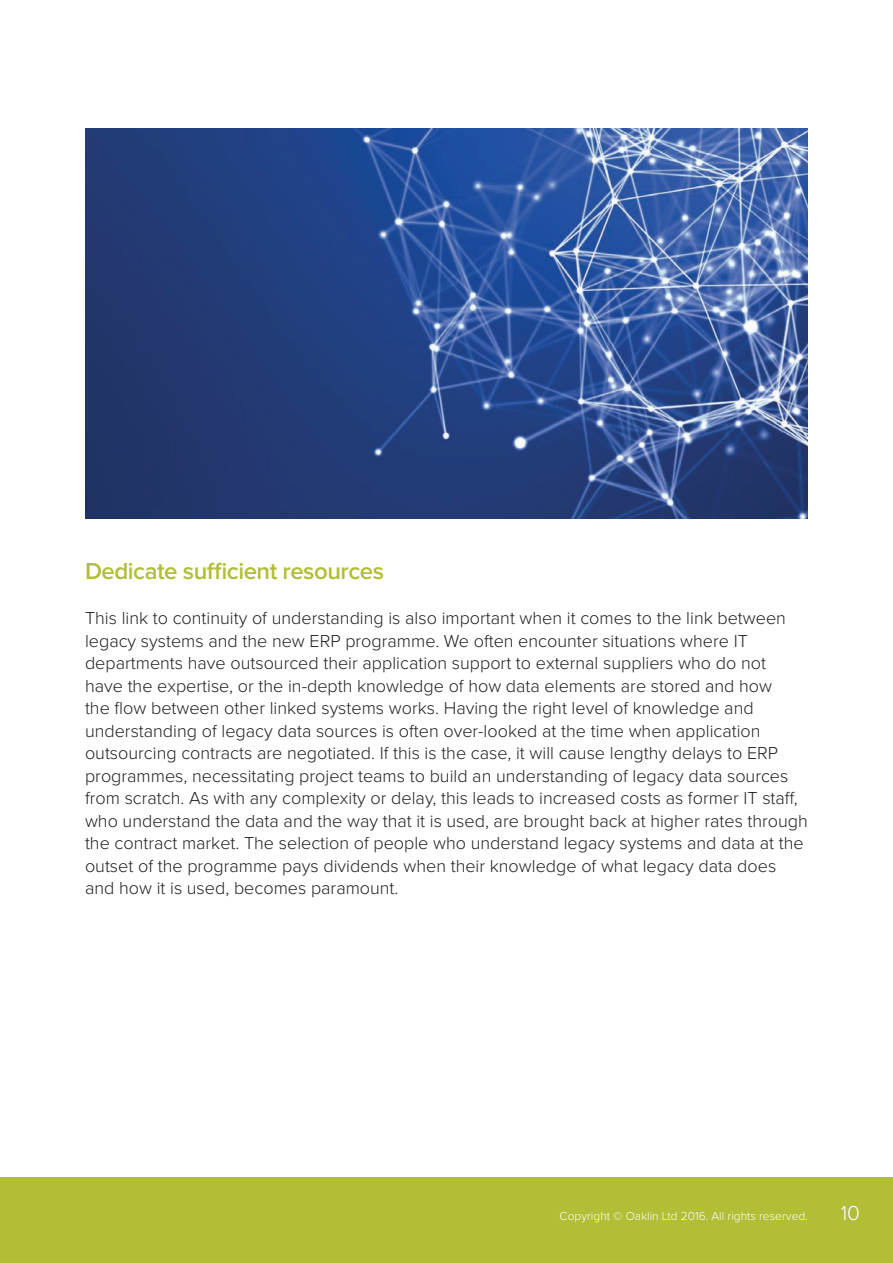
<style>
.page{position:relative;width:893px;height:1263px;background:#fff}
.page>*{position:absolute;margin:0;border:0;box-sizing:border-box;transform-origin:0 0}
.t1{font:600 24px "Proxima Nova";letter-spacing:-.02em;color:#b2be36}
.t2{font:300 21px "Proxima Nova";color:#fff}
.t3{font:300 18px/22.5px "Proxima Nova";color:#231f20}
.t4{font:300 12px "Proxima Nova";color:#fff}
</style>
<div class="page">
<div style="left:0;top:1178px;width:893px;height:85px;background:#b2be36"></div>
<img style="left:85px;top:129px;width:723px;height:390px">
<h1 class="t1" style="left:85px;top:557px;width:301px">Dedicate sufficient resources</h1>
<p class="t3" style="left:85px;top:607px;width:724px">This link to continuity of understanding is also important when it comes to the link between legacy systems and the new ERP programme. We often encounter situations where IT departments have outsourced their application support to external suppliers who do not have the expertise, or the in-depth knowledge of how data elements are stored and how<br>the flow between other linked systems works. Having the right level of knowledge and understanding of legacy data sources is often over-looked at the time when application outsourcing contracts are negotiated. If this is the case, it will cause lengthy delays to ERP programmes, necessitating project teams to build an understanding of legacy data sources from scratch. As with any complexity or delay, this leads to increased costs as former IT staff, who understand the data and the way that it is used, are brought back at higher rates through the contract market. The selection of people who understand legacy systems and data at the outset of the programme pays dividends when their knowledge of what legacy data does and how it is used, becomes paramount.</p>
<p class="t4" style="left:560px;top:1209px;width:250px">Copyright © Oaklin Ltd 2016. All rights reserved.</p>
<p class="t2" style="left:841px;top:1201px;width:21px">10</p>
</div>
